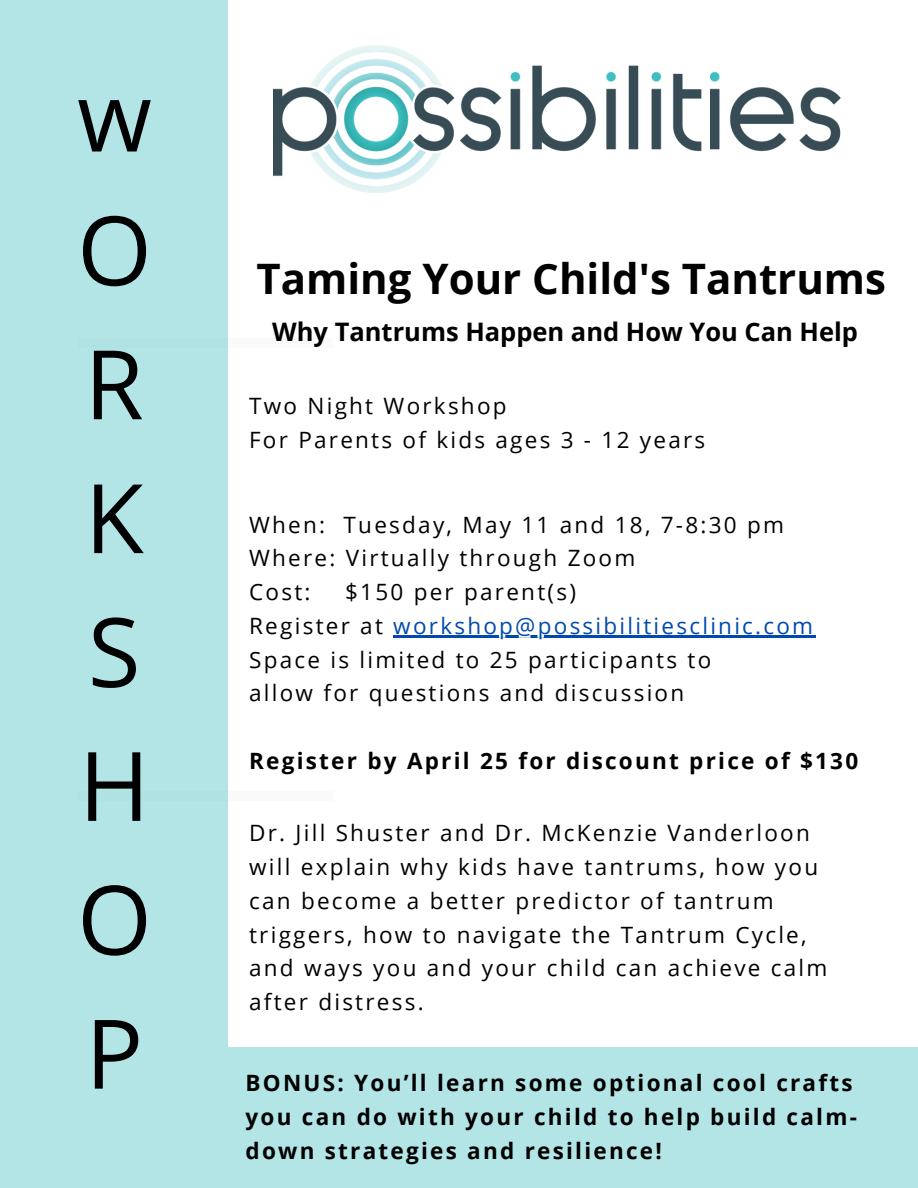
<style>
.page{position:relative;width:918px;height:1188px;background:#fff}
.page>*{position:absolute;margin:0;border:0;box-sizing:border-box;transform-origin:0 0}
.t1{font:96px/133.8px "Open Sans";color:#000;text-align:justify}
.t2{font:700 42px "Open Sans";color:#000}
.t3{font:700 25.5px "Open Sans";color:#000}
.t4{font:22.5px/33.8px "Open Sans";letter-spacing:.1em;color:#000}
.t5{font:700 22.5px/33.8px "Open Sans";letter-spacing:.1em;color:#000}
.t6{font:22.5px "Open Sans";letter-spacing:.1em;color:#004aad}
.s1{color:#000}
</style>
<div class="page">
<div style="left:79px;top:338px;width:254px;height:9px;background:#fafafa"></div>
<div style="left:79px;top:791px;width:254px;height:9px;background:#fafafa"></div>
<div style="left:228px;top:1047px;width:690px;height:141px;background:#b3e5e7"></div>
<div style="left:0;top:0;width:228px;height:1188px;background:#b3e5e7"></div>
<hr style="left:393px;top:635px;width:422px;height:2px;background:#004aad">
<img style="left:274px;top:46px;width:567px;height:146px">
<p class="t1" style="left:77px;top:47px;width:76px">w O R K</p>
<p class="t1" style="left:77px;top:583px;width:76px">S H O P</p>
<p class="t2" style="left:257px;top:249px;width:631px">Taming Your Child's Tantrums</p>
<p class="t3" style="left:272px;top:313px;width:587px">Why Tantrums Happen and How You Can Help</p>
<p class="t4" style="left:249px;top:388px;width:259px">Two Night Workshop</p>
<p class="t4" style="left:249px;top:422px;width:458px">For Parents of kids ages 3 - 12 years</p>
<p class="t4" style="left:249px;top:507px;width:536px">When: Tuesday, May 11 and 18, 7-8:30 pm</p>
<p class="t4" style="left:249px;top:541px;width:388px">Where: Virtually through Zoom</p>
<p class="t4" style="left:249px;top:574px;width:63px">Cost:</p>
<p class="t4" style="left:345px;top:574px;width:232px">$150 per parent(s)</p>
<p class="t6" style="left:249px;top:610px;width:566px"><span class="s1">Register at</span> workshop@possibilitiesclinic.com</p>
<p class="t4" style="left:249px;top:642px;width:464px">Space is limited to 25 participants to</p>
<p class="t4" style="left:249px;top:676px;width:437px">allow for questions and discussion</p>
<p class="t5" style="left:249px;top:743px;width:611px">Register by April 25 for discount price of $130</p>
<p class="t4" style="left:249px;top:816px;width:580px">Dr. Jill Shuster and Dr. McKenzie Vanderloon will explain why kids have tantrums, how you can become a better predictor of tantrum triggers, how to navigate the Tantrum Cycle, and ways you and your child can achieve calm after distress.</p>
<p class="t5" style="left:246px;top:1066px;width:613px">BONUS: You’ll learn some optional cool crafts you can do with your child to help build calm&shy;down strategies and resilience!</p>
</div>
